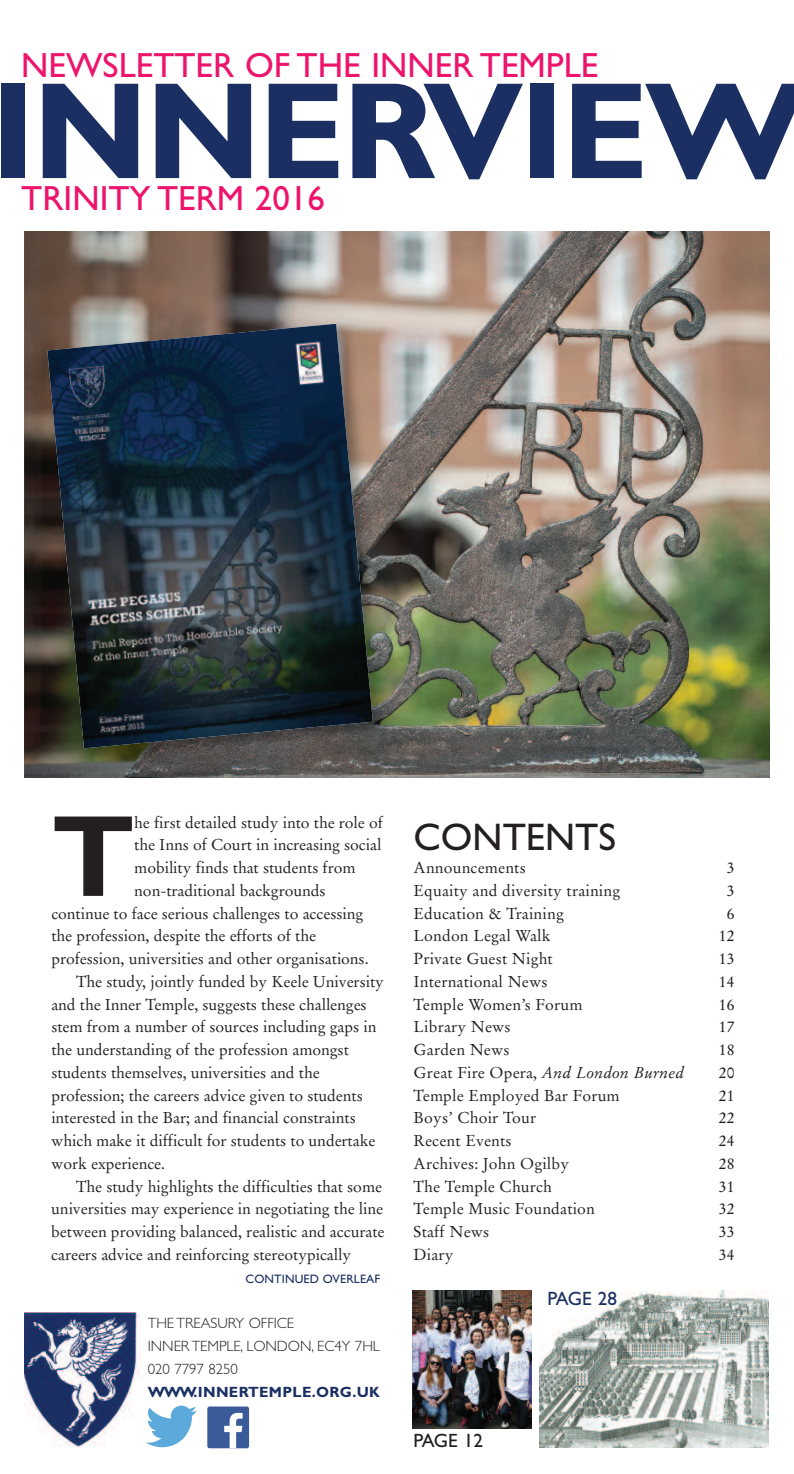
<style>
.page{position:relative;width:794px;height:1474px;background:#fff}
.page>*{position:absolute;margin:0;border:0;box-sizing:border-box;transform-origin:0 0}
.t1{font:700 138.25px "Gill Sans CE";letter-spacing:-.03em;color:#1b2f62}
.t2{font:700 116.2px "Gill Sans CE";color:#231f20}
.t3{font:38.5px "Gill Sans CE";color:#231f20}
.t4{font:35px "Gill Sans CE";color:#ed146c}
.t5{font:19.25px "Gill Sans CE";letter-spacing:-.02em;color:#231f20}
.t6{font:19.25px "Gill Sans CE";letter-spacing:-.02em;color:#1b2f62}
.t7{font:15.75px "Stempel Garamond";letter-spacing:-.005em;color:#231f20}
.t8{font:300 14.88px/22.8px "Gill Sans CE";letter-spacing:-.005em;color:#231f20}
.t9{font:700 14.88px "Gill Sans CE";letter-spacing:.02em;color:#1b2f62}
.t10{font:12.25px "Gill Sans CE";letter-spacing:.01em;color:#1b2f62}
.s1{font-style:italic}
</style>
<div class="page">
<img style="left:540px;top:1290px;width:228px;height:157px">
<img style="left:25px;top:232px;width:744px;height:546px">
<img style="left:25px;top:1312px;width:115px;height:135px">
<svg style="left:146px;top:1405px;width:51px;height:42px"></svg>
<svg style="left:207px;top:1409px;width:43px;height:40px"></svg>
<div style="left:207px;top:1406px;width:42px;height:42px;background:#3b5a9a;border-radius:2px"></div>
<svg style="left:224px;top:1412px;width:19px;height:36px"></svg>
<img style="left:412px;top:1290px;width:119px;height:138px">
<img style="left:38px;top:314px;width:359px;height:458px">
<img style="left:47px;top:324px;width:326px;height:424px">
<h3 class="t4" style="left:21px;top:53px;width:578px">NEWSLETTER OF THE INNER TEMPLE</h3>
<h1 class="t1" style="left:-10px;top:79px;width:818px">INNERVIEW</h1>
<h3 class="t4" style="left:21px;top:186px;width:305px">TRINITY TERM 2016</h3>
<h2 class="t2" style="left:51px;top:812px;width:85px">T</h2>
<p class="t7" style="left:134px;top:815px;width:250px">he first detailed study into the role of</p>
<p class="t7" style="left:134px;top:838px;width:249px">the Inns of Court in increasing social</p>
<p class="t7" style="left:134px;top:860px;width:223px">mobility finds that students from</p>
<p class="t7" style="left:134px;top:883px;width:193px">non-traditional backgrounds</p>
<p class="t7" style="left:51px;top:906px;width:313px">continue to face serious challenges to accessing</p>
<p class="t7" style="left:51px;top:929px;width:266px">the profession, despite the efforts of the</p>
<p class="t7" style="left:51px;top:951px;width:319px">profession, universities and other organisations.</p>
<p class="t7" style="left:76px;top:974px;width:309px">The study, jointly funded by Keele University</p>
<p class="t7" style="left:51px;top:997px;width:317px">and the Inner Temple, suggests these challenges</p>
<p class="t7" style="left:51px;top:1020px;width:326px">stem from a number of sources including gaps in</p>
<p class="t7" style="left:51px;top:1042px;width:299px">the understanding of the profession amongst</p>
<p class="t7" style="left:51px;top:1065px;width:270px">students themselves, universities and the</p>
<p class="t7" style="left:51px;top:1088px;width:313px">profession; the careers advice given to students</p>
<p class="t7" style="left:51px;top:1111px;width:306px">interested in the Bar; and financial constraints</p>
<p class="t7" style="left:51px;top:1133px;width:325px">which make it difficult for students to undertake</p>
<p class="t7" style="left:51px;top:1156px;width:115px">work experience.</p>
<p class="t7" style="left:76px;top:1179px;width:307px">The study highlights the difficulties that some</p>
<p class="t7" style="left:51px;top:1202px;width:333px">universities may experience in negotiating the line</p>
<p class="t7" style="left:51px;top:1224px;width:335px">between providing balanced, realistic and accurate</p>
<p class="t7" style="left:51px;top:1247px;width:301px">careers advice and reinforcing stereotypically</p>
<p class="t10" style="left:245px;top:1274px;width:136px">CONTINUED OVERLEAF</p>
<p class="t8" style="left:148px;top:1313px;width:233px">THE TREASURY OFFICE<br>INNER TEMPLE, LONDON, EC4Y 7HL<br>020 7797 8250</p>
<p class="t9" style="left:148px;top:1385px;width:234px">WWW.INNERTEMPLE.ORG.UK</p>
<h3 class="t3" style="left:413px;top:824px;width:204px">CONTENTS</h3>
<p class="t7" style="left:413px;top:860px;width:114px">Announcements</p>
<p class="t7" style="left:727px;top:860px;width:9px">3</p>
<p class="t7" style="left:413px;top:883px;width:208px">Equaity and diversity training</p>
<p class="t7" style="left:727px;top:883px;width:9px">3</p>
<p class="t7" style="left:413px;top:906px;width:152px">Education &amp; Training</p>
<p class="t7" style="left:727px;top:906px;width:9px">6</p>
<p class="t7" style="left:413px;top:929px;width:138px">London Legal Walk</p>
<p class="t7" style="left:719px;top:929px;width:17px">12</p>
<p class="t7" style="left:413px;top:951px;width:141px">Private Guest Night</p>
<p class="t7" style="left:719px;top:951px;width:17px">13</p>
<p class="t7" style="left:413px;top:974px;width:135px">International News</p>
<p class="t7" style="left:719px;top:974px;width:17px">14</p>
<p class="t7" style="left:413px;top:997px;width:170px">Temple Women’s Forum</p>
<p class="t7" style="left:719px;top:997px;width:17px">16</p>
<p class="t7" style="left:413px;top:1020px;width:99px">Library News</p>
<p class="t7" style="left:719px;top:1020px;width:17px">17</p>
<p class="t7" style="left:413px;top:1042px;width:98px">Garden News</p>
<p class="t7" style="left:719px;top:1042px;width:17px">18</p>
<p class="t7" style="left:413px;top:1065px;width:272px">Great Fire Opera, <span class="s1">And London Burned</span></p>
<p class="t7" style="left:719px;top:1065px;width:17px">20</p>
<p class="t7" style="left:413px;top:1088px;width:208px">Temple Employed Bar Forum</p>
<p class="t7" style="left:719px;top:1088px;width:17px">21</p>
<p class="t7" style="left:413px;top:1111px;width:124px">Boys’ Choir Tour</p>
<p class="t7" style="left:719px;top:1111px;width:17px">22</p>
<p class="t7" style="left:413px;top:1133px;width:100px">Recent Events</p>
<p class="t7" style="left:719px;top:1133px;width:17px">24</p>
<p class="t7" style="left:413px;top:1156px;width:157px">Archives: John Ogilby</p>
<p class="t7" style="left:719px;top:1156px;width:17px">28</p>
<p class="t7" style="left:413px;top:1179px;width:140px">The Temple Church</p>
<p class="t7" style="left:719px;top:1179px;width:17px">31</p>
<p class="t7" style="left:413px;top:1202px;width:183px">Temple Music Foundation</p>
<p class="t7" style="left:719px;top:1202px;width:17px">32</p>
<p class="t7" style="left:413px;top:1224px;width:77px">Staff News</p>
<p class="t7" style="left:719px;top:1224px;width:17px">33</p>
<p class="t7" style="left:413px;top:1247px;width:41px">Diary</p>
<p class="t7" style="left:719px;top:1247px;width:17px">34</p>
<p class="t5" style="left:413px;top:1433px;width:71px">PAGE 12</p>
<p class="t6" style="left:547px;top:1292px;width:71px">PAGE 28</p>
</div>
